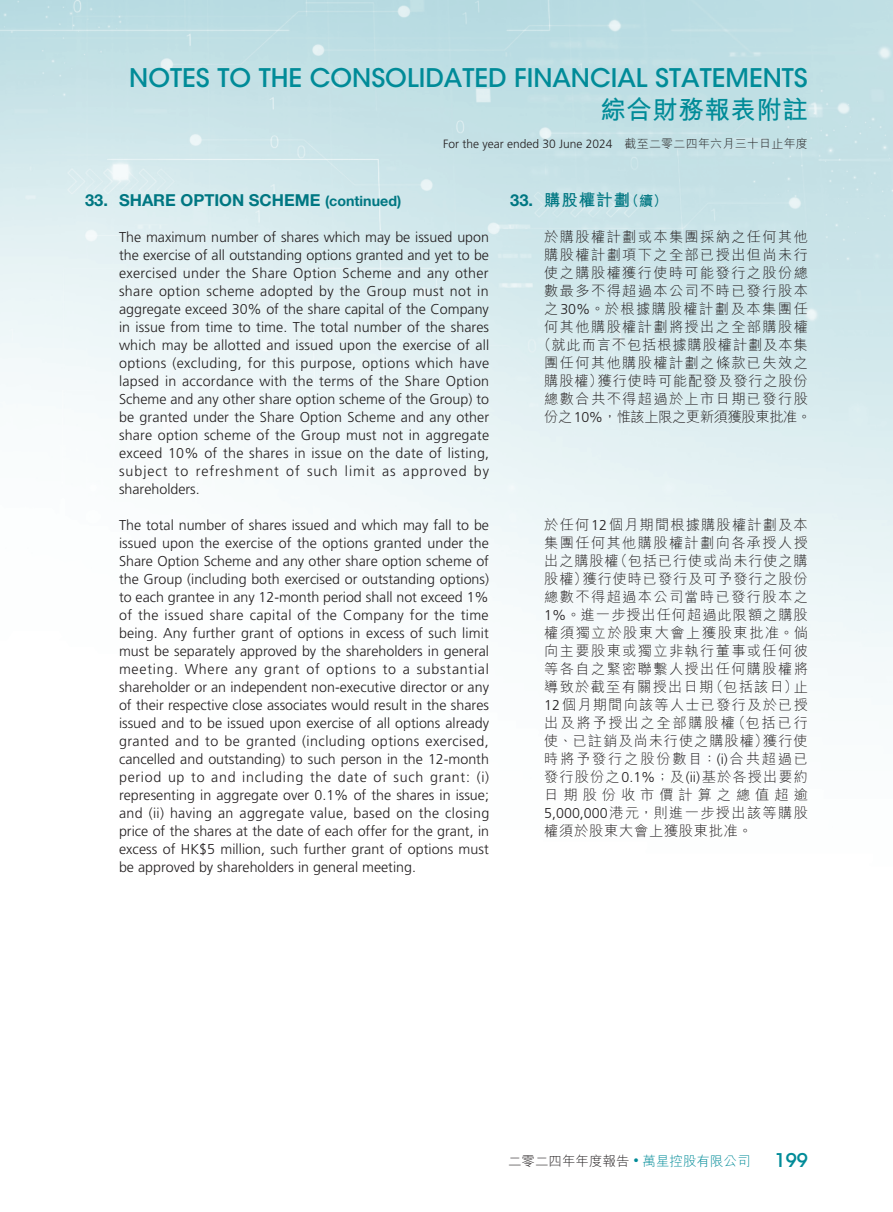
<style>
.page{position:relative;width:893px;height:1212px;background:#fff}
.page>*{position:absolute;margin:0;border:0;box-sizing:border-box;transform-origin:0 0}
.t1{font:500 25.5px "ITC Avant Garde Std";color:#008b98}
.t2{font:700 25.5px "M Hei HK";letter-spacing:.02em;color:#008b98}
.t3{font:500 18.75px "ITC Avant Garde Std";color:#008b98}
._01_H1{font:700 16.5px "Helvetica Neue LT Std";color:#007782}
._01_H1-2{font:700 16.5px "M Hei HK";letter-spacing:.05em;color:#007782}
._00_txt{font:300 14.25px/18px "Frutiger LT Std";color:#231f20;text-align:justify}
._00_txt-2{font:300 14.25px/18px "M Hei HK";letter-spacing:.095em;color:#231f20;text-align:center}
.t4{font:300 13.5px "M Hei HK";color:#231f20}
.t5{font:300 12px "Frutiger LT Std";color:#231f20}
.s1{font-family:"M Hei HK"}
.s2{font-size:14.25px}
.s3{font-family:"Helvetica Neue LT Std"}
.s4{font-family:"Frutiger LT Std"}
.s5{font-family:"Frutiger LT Std";font-size:10.8px;color:#008b98}
.s6{color:#008b98}
</style>
<div class="page">
<h1 class="t1" style="left:129px;top:62px;width:680px">NOTES TO THE CONSOLIDATED FINANCIAL STATEMENTS</h1>
<h1 class="t2" style="left:600px;top:91px;width:209px">綜合財務報表附註</h1>
<p class="t5" style="left:443px;top:137px;width:366px">For the year ended 30 June 2024 <span class="s1">截至二零二四年六月三十日止年度</span></p>
<p class="_01_H1" style="left:85px;top:190px;width:318px">33. SHARE OPTION SCHEME <span class="s2">(continued)</span></p>
<p class="_00_txt" style="left:119px;top:228px;width:372px">The maximum number of shares which may be issued upon the exercise of all outstanding options granted and yet to be exercised under the Share Option Scheme and any other share option scheme adopted by the Group must not in aggregate exceed 30% of the share capital of the Company in issue from time to time. The total number of the shares which may be allotted and issued upon the exercise of all options (excluding, for this purpose, options which have lapsed in accordance with the terms of the Share Option Scheme and any other share option scheme of the Group) to be granted under the Share Option Scheme and any other share option scheme of the Group must not in aggregate exceed 10% of the shares in issue on the date of listing, subject to refreshment of such limit as approved by shareholders.</p>
<p class="_00_txt" style="left:119px;top:516px;width:372px">The total number of shares issued and which may fall to be issued upon the exercise of the options granted under the Share Option Scheme and any other share option scheme of the Group (including both exercised or outstanding options) to each grantee in any 12-month period shall not exceed 1% of the issued share capital of the Company for the time being. Any further grant of options in excess of such limit must be separately approved by the shareholders in general meeting. Where any grant of options to a substantial shareholder or an independent non-executive director or any of their respective close associates would result in the shares issued and to be issued upon exercise of all options already granted and to be granted (including options exercised, cancelled and outstanding) to such person in the 12-month period up to and including the date of such grant: (i) representing in aggregate over 0.1% of the shares in issue; and (ii) having an aggregate value, based on the closing price of the shares at the date of each offer for the grant, in excess of HK$5 million, such further grant of options must be approved by shareholders in general meeting.</p>
<p class="_01_H1-2" style="left:510px;top:188px;width:159px"><span class="s3">33.</span> 購股權計劃<span class="s2">（續）</span></p>
<p class="_00_txt-2" style="left:537px;top:228px;width:276px">於購股權計劃或本集團採納之任何其他購股權計劃項下之全部已授出但尚未行使之購股權獲行使時可能發行之股份總數最多不得超過本公司不時已發行股本之<span class="s4">30%</span>。於根據購股權計劃及本集團任何其他購股權計劃將授出之全部購股權（就此而言不包括根據購股權計劃及本集團任何其他購股權計劃之條款已失效之購股權）獲行使時可能配發及發行之股份總數合共不得超過於上市日期已發行股份之<span class="s4">10%</span>，惟該上限之更新須獲股東批准。</p>
<p class="_00_txt-2" style="left:544px;top:516px;width:265px;text-align:justify">於任何<span class="s4">12</span>個月期間根據購股權計劃及本集團任何其他購股權計劃向各承授人授出之購股權（包括已行使或尚未行使之購股權）獲行使時已發行及可予發行之股份總數不得超過本公司當時已發行股本之<span class="s4">1%</span>。進一步授出任何超過此限額之購股權須獨立於股東大會上獲股東批准。倘向主要股東或獨立非執行董事或任何彼等各自之緊密聯繫人授出任何購股權將導致於截至有關授出日期（包括該日）止<span class="s4">12</span>個月期間向該等人士已發行及於已授出及將予授出之全部購股權（包括已行使、已註銷及尚未行使之購股權）獲行使時將予發行之股份數目：<span class="s4">(i)</span>合共超過已發行股份之<span class="s4">0.1%</span>；及<span class="s4">(ii)</span>基於各授出要約日期股份收市價計算之總值超逾<span class="s4">5,000,000</span>港元，則進一步授出該等購股權須於股東大會上獲股東批准。</p>
<p class="t4" style="left:508px;top:1154px;width:244px">二零二四年年度報告 <span class="s5">•</span> <span class="s6">萬星控股有限公司</span></p>
<h2 class="t3" style="left:775px;top:1148px;width:35px">199</h2>
</div>
